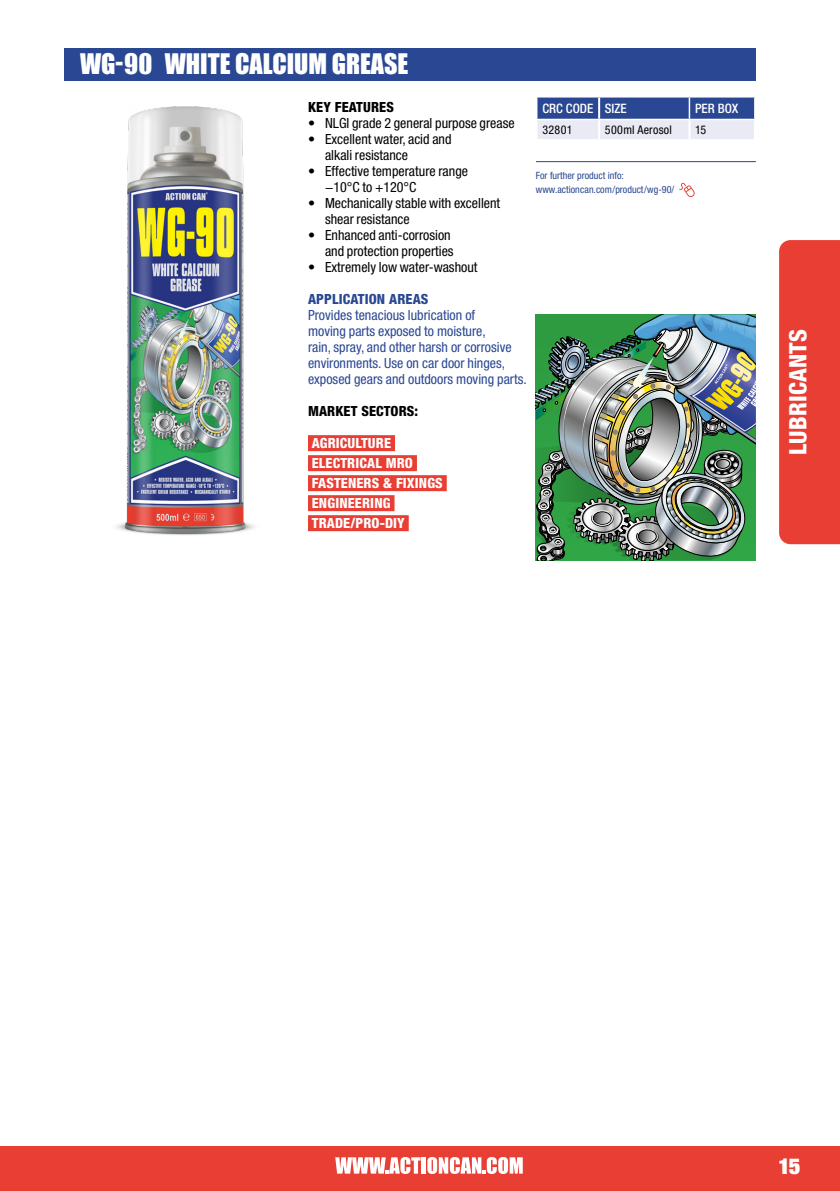
<style>
.page{position:relative;width:840px;height:1191px;background:#fff}
.page>*{position:absolute;margin:0;border:0;box-sizing:border-box;transform-origin:0 0}
.t1{font:26px "Impact";color:#fff}
.t2{font:800 condensed 24px "Helvetica Neue LT Std";letter-spacing:.01em;color:#fff}
.t3{font:900 condensed 22px "Helvetica Neue LT Std";color:#fff}
.t4{font:condensed 14px/16px "Helvetica Neue LT Std";color:#000}
.t5{font:condensed 14px/16px "Helvetica Neue LT Std";color:#294792}
.t6{font:800 condensed 14px/20px "Helvetica Neue LT Std";letter-spacing:.01em;color:#fff}
.t7{font:800 condensed 14px "Helvetica Neue LT Std";letter-spacing:.01em;color:#000}
.t8{font:800 condensed 14px "Helvetica Neue LT Std";letter-spacing:.01em;color:#294792}
.t9{font:500 condensed 13px "Helvetica Neue LT Std";color:#fff}
.t10{font:condensed 12px "Helvetica Neue LT Std";letter-spacing:.025em;color:#000}
.t11{font:condensed 10px/14px "Helvetica Neue LT Std";color:#294792}
</style>
<div class="page">
<div style="left:64px;top:48px;width:691px;height:32px;background:#294792"></div>
<img style="left:535px;top:314px;width:221px;height:246px">
<div style="left:308px;top:435px;width:87px;height:16px;background:#e83e33"></div>
<div style="left:308px;top:455px;width:108px;height:16px;background:#e83e33"></div>
<div style="left:308px;top:475px;width:138px;height:16px;background:#e83e33"></div>
<div style="left:308px;top:495px;width:86px;height:16px;background:#e83e33"></div>
<div style="left:308px;top:515px;width:100px;height:16px;background:#e83e33"></div>
<hr style="left:535px;top:161px;width:220px;height:1px;background:#294792">
<svg style="left:536px;top:97px;width:219px;height:42px;background:#8c9bc5"></svg>
<svg style="left:679px;top:183px;width:15px;height:14px"></svg>
<img style="left:116px;top:106px;width:139px;height:429px">
<svg style="left:779px;top:240px;width:60px;height:304px;background:#e84035"></svg>
<div style="left:0;top:1146px;width:839px;height:45px;background:#e83e33"></div>
<svg style="left:335px;top:1157px;width:85px;height:17px"></svg>
<hr style="left:421px;top:1157px;width:4px;height:16px;background:#fff">
<svg style="left:427px;top:1157px;width:95px;height:17px"></svg>
<h1 class="t1" style="left:80px;top:44px;width:330px">WG-90 WHITE CALCIUM GREASE</h1>
<p class="t7" style="left:308px;top:98px;width:87px">KEY FEATURES</p>
<p class="t4" style="left:308px;top:115px;width:208px">• NLGI grade 2 general purpose grease</p>
<p class="t4" style="left:325px;top:131px;width:128px;text-indent:-17px">• Excellent water, acid and alkali resistance</p>
<p class="t4" style="left:325px;top:163px;width:144px;text-indent:-17px">• Effective temperature range −10°C to +120°C</p>
<p class="t4" style="left:325px;top:195px;width:176px;text-indent:-17px">• Mechanically stable with excellent shear resistance</p>
<p class="t4" style="left:308px;top:227px;width:147px;text-align:right">• Enhanced anti-corrosion and protection properties</p>
<p class="t4" style="left:308px;top:259px;width:171px">• Extremely low water-washout</p>
<p class="t8" style="left:308px;top:290px;width:122px">APPLICATION AREAS</p>
<p class="t5" style="left:308px;top:307px;width:220px">Provides tenacious lubrication of<br>moving parts exposed to moisture,<br>rain, spray, and other harsh or corrosive environments. Use on car door hinges, exposed gears and outdoors moving parts.</p>
<p class="t7" style="left:308px;top:402px;width:112px">MARKET SECTORS:</p>
<p class="t6" style="left:311px;top:433px;width:132px">AGRICULTURE<br>ELECTRICAL MRO<br>FASTENERS &amp; FIXINGS<br>ENGINEERING<br>TRADE/PRO-DIY</p>
<p class="t9" style="left:542px;top:100px;width:86px">CRC CODE SIZE</p>
<p class="t9" style="left:694px;top:100px;width:45px">PER BOX</p>
<p class="t10" style="left:542px;top:123px;width:32px">32801</p>
<p class="t10" style="left:604px;top:123px;width:69px">500ml Aerosol</p>
<p class="t10" style="left:694px;top:123px;width:13px">15</p>
<p class="t11" style="left:535px;top:168px;width:140px">For further product info: www.actioncan.com/product/wg-90/</p>
<h2 class="t2" style="left:782px;top:455px;width:128px;rotate:-90deg">LUBRICANTS</h2>
<h3 class="t3" style="left:778px;top:1152px;width:23px">15</h3>
</div>
